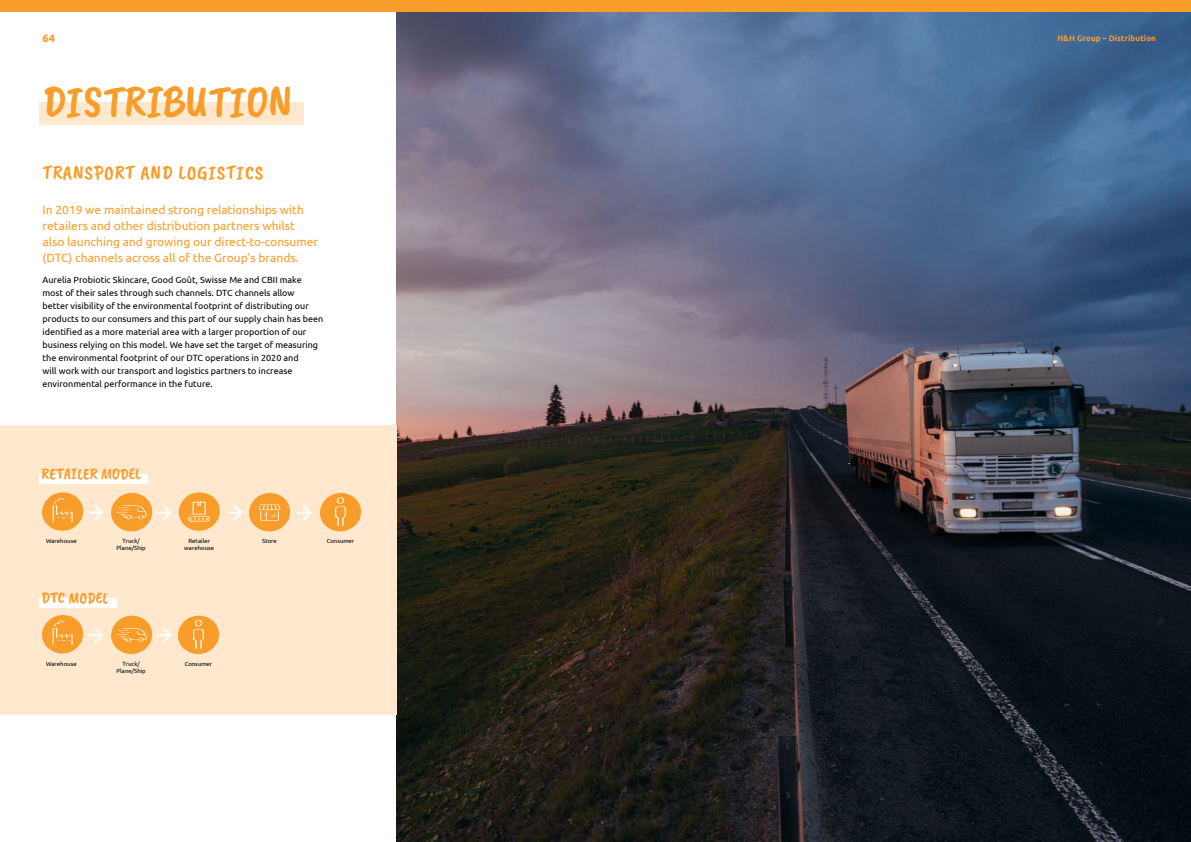
<style>
.page{position:relative;width:1191px;height:842px;background:#fff}
.page>*{position:absolute;margin:0;border:0;box-sizing:border-box;transform-origin:0 0}
.t1{font:45px "Caveat Brush";color:#f99d2a}
.t2{font:20px "Caveat Brush";letter-spacing:.04em;color:#f99d2a}
.t3{font:16.2px "Caveat Brush";color:#f99d2a}
.t4{font:12px/16px "Ubuntu";color:#f99d2a}
.t5{font:700 11px "Ubuntu";color:#f99d2a}
.t6{font:9px/13px "Ubuntu";color:#000}
.t7{font:700 8px "Ubuntu";letter-spacing:.01em;color:#f99d2a}
.t8{font:6px/7.2px "Ubuntu";color:#000;text-align:center}
</style>
<div class="page">
<img style="left:397px;top:12px;width:794px;height:830px">
<div style="left:0;top:426px;width:397px;height:289px;background:#ffe8ce"></div>
<div style="left:0;top:0;width:1191px;height:12px;background:#f99d2a"></div>
<div style="left:39px;top:102px;width:264px;height:23px;background:#ffe8ce"></div>
<svg style="left:320px;top:493px;width:41px;height:39px"></svg>
<svg style="left:228px;top:493px;width:84px;height:39px"></svg>
<svg style="left:42px;top:615px;width:177px;height:39px"></svg>
<svg style="left:42px;top:492px;width:178px;height:40px"></svg>
<div style="left:40px;top:598px;width:77px;height:10px;background:#fff"></div>
<div style="left:40px;top:474px;width:108px;height:10px;background:#fff"></div>
<p class="t5" style="left:43px;top:32px;width:14px">64</p>
<h1 class="t1" style="left:43px;top:75px;width:252px">DISTRIBUTION</h1>
<h2 class="t2" style="left:43px;top:161px;width:222px">TRANSPORT AND LOGISTICS</h2>
<h3 class="t4" style="left:43px;top:201px;width:277px">In 2019 we maintained strong relationships with retailers and other distribution partners whilst also launching and growing our direct-to-consumer (DTC) channels across all of the Group’s brands.</h3>
<p class="t6" style="left:43px;top:273px;width:282px">Aurelia Probiotic Skincare, Good Goût, Swisse Me and CBII make most of their sales through such channels. DTC channels allow<br>better visibility of the environmental footprint of distributing our products to our consumers and this part of our supply chain has been identified as a more material area with a larger proportion of our business relying on this model. We have set the target of measuring the environmental footprint of our DTC operations in 2020 and<br>will work with our transport and logistics partners to increase environmental performance in the future.</p>
<h3 class="t3" style="left:42px;top:465px;width:101px">RETAILER MODEL</h3>
<p class="t8" style="left:46px;top:537px;width:32px">Warehouse</p>
<p class="t8" style="left:117px;top:537px;width:31px">Truck/<br>Plane/Ship</p>
<h3 class="t3" style="left:42px;top:589px;width:68px">DTC MODEL</h3>
<p class="t8" style="left:46px;top:660px;width:32px">Warehouse</p>
<p class="t8" style="left:117px;top:660px;width:31px">Truck/<br>Plane/Ship</p>
<p class="t8" style="left:184px;top:537px;width:31px">Retailer warehouse</p>
<p class="t8" style="left:262px;top:537px;width:16px">Store</p>
<p class="t8" style="left:327px;top:537px;width:29px">Consumer</p>
<p class="t8" style="left:185px;top:660px;width:29px">Consumer</p>
<p class="t7" style="left:1057px;top:33px;width:100px">H&amp;H Group – Distribution</p>
</div>
